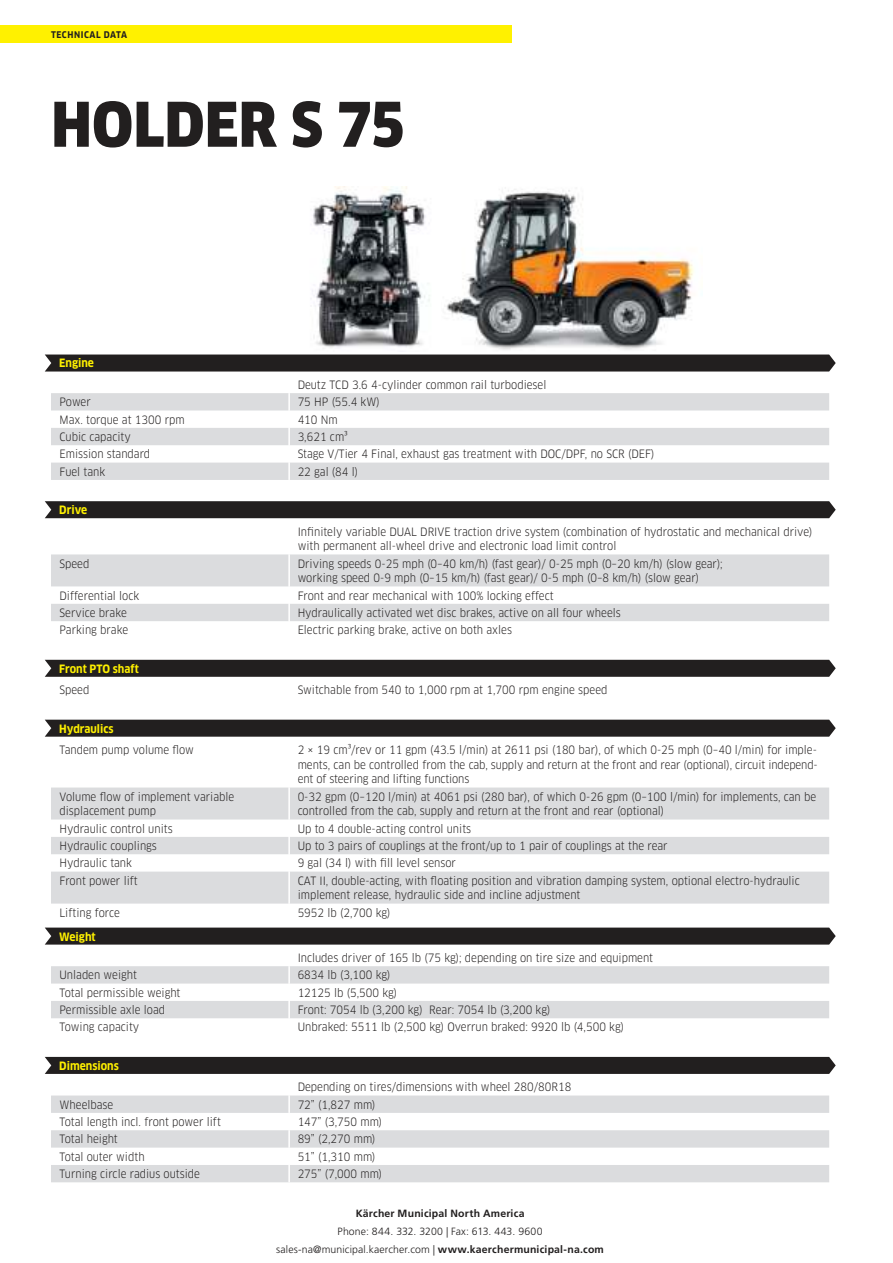
<style>
.page{position:relative;width:893px;height:1263px;background:#fff}
.page>*{position:absolute;margin:0;border:0;box-sizing:border-box;transform-origin:0 0}
.t1{font:900 60px "Clan Pro Narr";color:#221f1f}
.t2{font:11.25px/14.7px "Clan Pro Narr";color:#221f1f}
.t3{font:700 11.25px "Clan Pro Narr";color:#fff100}
.t4{font:300 10.5px/17.5px "Frutiger LT Std";letter-spacing:.01em;color:#221f1f;text-align:center}
.t5{font:700 10.5px "Frutiger LT Std";letter-spacing:.02em;color:#221f1f}
.t6{font:700 9px "Clan Pro Narr";letter-spacing:.06em;color:#221f1f}
.s1{font-weight:700}
</style>
<div class="page">
<img style="left:446px;top:189px;width:248px;height:161px">
<img style="left:312px;top:187px;width:118px;height:161px">
<div style="left:0;top:26px;width:511px;height:17px;background:#fff100"></div>
<div style="left:45px;top:501px;width:791px;height:17px;background:#221f1f"></div>
<div style="left:45px;top:720px;width:791px;height:17px;background:#221f1f"></div>
<svg style="left:45px;top:354px;width:791px;height:126px"></svg>
<svg style="left:51px;top:554px;width:778px;height:67px;fill:#dbdcde"></svg>
<hr style="left:288px;top:554px;width:2px;height:32px;background:#fff">
<svg style="left:288px;top:586px;width:2px;height:35px"></svg>
<div style="left:45px;top:660px;width:791px;height:17px;background:#221f1f"></div>
<svg style="left:51px;top:787px;width:778px;height:116px;fill:#dbdcde"></svg>
<hr style="left:288px;top:787px;width:2px;height:32px;background:#fff">
<svg style="left:288px;top:819px;width:2px;height:52px"></svg>
<hr style="left:288px;top:871px;width:2px;height:32px;background:#fff">
<svg style="left:45px;top:927px;width:791px;height:92px"></svg>
<svg style="left:45px;top:1057px;width:791px;height:125px"></svg>
<p class="t6" style="left:51px;top:30px;width:78px">TECHNICAL DATA</p>
<h1 class="t1" style="left:51px;top:91px;width:355px">HOLDER S 75</h1>
<p class="t3" style="left:59px;top:358px;width:36px">Engine</p>
<p class="t2" style="left:298px;top:377px;width:250px">Deutz TCD 3.6 4-cylinder common rail turbodiesel</p>
<p class="t2" style="left:60px;top:395px;width:33px">Power</p>
<p class="t2" style="left:298px;top:395px;width:84px">75 HP (55.4 kW)</p>
<p class="t2" style="left:60px;top:412px;width:127px">Max. torque at 1300 rpm</p>
<p class="t2" style="left:298px;top:412px;width:42px">410 Nm</p>
<p class="t2" style="left:60px;top:429px;width:73px">Cubic capacity</p>
<p class="t2" style="left:298px;top:429px;width:52px">3,621 cm³</p>
<p class="t2" style="left:60px;top:447px;width:92px">Emission standard</p>
<p class="t2" style="left:298px;top:447px;width:358px">Stage V/Tier 4 Final, exhaust gas treatment with DOC/DPF, no SCR (DEF)</p>
<p class="t2" style="left:60px;top:464px;width:47px">Fuel tank</p>
<p class="t2" style="left:298px;top:464px;width:62px">22 gal (84 l)</p>
<p class="t3" style="left:59px;top:505px;width:30px">Drive</p>
<p class="t2" style="left:298px;top:524px;width:516px">Infinitely variable DUAL DRIVE traction drive system (combination of hydrostatic and mechanical drive) with permanent all-wheel drive and electronic load limit control</p>
<p class="t2" style="left:60px;top:556px;width:31px">Speed</p>
<p class="t2" style="left:298px;top:556px;width:427px">Driving speeds 0-25 mph (0–40 km/h) (fast gear)/ 0-25 mph (0–20 km/h) (slow gear); working speed 0-9 mph (0–15 km/h) (fast gear)/ 0-5 mph (0–8 km/h) (slow gear)</p>
<p class="t2" style="left:60px;top:588px;width:81px">Differential lock</p>
<p class="t2" style="left:298px;top:588px;width:257px">Front and rear mechanical with 100% locking effect</p>
<p class="t2" style="left:60px;top:605px;width:69px">Service brake</p>
<p class="t2" style="left:298px;top:605px;width:325px">Hydraulically activated wet disc brakes, active on all four wheels</p>
<p class="t2" style="left:60px;top:623px;width:70px">Parking brake</p>
<p class="t2" style="left:298px;top:623px;width:216px">Electric parking brake, active on both axles</p>
<p class="t3" style="left:59px;top:664px;width:81px">Front PTO shaft</p>
<p class="t2" style="left:60px;top:683px;width:31px">Speed</p>
<p class="t2" style="left:298px;top:683px;width:311px">Switchable from 540 to 1,000 rpm at 1,700 rpm engine speed</p>
<p class="t3" style="left:59px;top:723px;width:56px">Hydraulics</p>
<p class="t2" style="left:60px;top:742px;width:136px">Tandem pump volume flow</p>
<p class="t2" style="left:298px;top:742px;width:522px;text-align:justify">2 × 19 cm³/rev or 11 gpm (43.5 l/min) at 2611 psi (180 bar), of which 0-25 mph (0–40 l/min) for imple&shy;ments, can be controlled from the cab, supply and return at the front and rear (optional), circuit independ&shy;ent of steering and lifting functions</p>
<p class="t2" style="left:60px;top:789px;width:176px">Volume flow of implement variable displacement pump</p>
<p class="t2" style="left:298px;top:789px;width:520px">0-32 gpm (0–120 l/min) at 4061 psi (280 bar), of which 0-26 gpm (0–100 l/min) for implements, can be controlled from the cab, supply and return at the front and rear (optional)</p>
<p class="t2" style="left:60px;top:821px;width:115px">Hydraulic control units</p>
<p class="t2" style="left:298px;top:821px;width:175px">Up to 4 double-acting control units</p>
<p class="t2" style="left:60px;top:838px;width:99px">Hydraulic couplings</p>
<p class="t2" style="left:298px;top:838px;width:372px">Up to 3 pairs of couplings at the front/up to 1 pair of couplings at the rear</p>
<p class="t2" style="left:60px;top:856px;width:74px">Hydraulic tank</p>
<p class="t2" style="left:298px;top:856px;width:160px">9 gal (34 l) with fill level sensor</p>
<p class="t2" style="left:60px;top:873px;width:80px">Front power lift</p>
<p class="t2" style="left:298px;top:873px;width:504px">CAT II, double-acting, with floating position and vibration damping system, optional electro-hydraulic implement release, hydraulic side and incline adjustment</p>
<p class="t2" style="left:60px;top:905px;width:62px">Lifting force</p>
<p class="t2" style="left:298px;top:905px;width:94px">5952 lb (2,700 kg)</p>
<p class="t2" style="left:298px;top:950px;width:357px">Includes driver of 165 lb (75 kg); depending on tire size and equipment</p>
<p class="t2" style="left:60px;top:968px;width:79px">Unladen weight</p>
<p class="t2" style="left:298px;top:968px;width:94px">6834 lb (3,100 kg)</p>
<p class="t2" style="left:60px;top:985px;width:123px">Total permissible weight</p>
<p class="t2" style="left:298px;top:985px;width:101px">12125 lb (5,500 kg)</p>
<p class="t2" style="left:60px;top:1002px;width:107px">Permissible axle load</p>
<p class="t2" style="left:298px;top:1002px;width:254px">Front: 7054 lb (3,200 kg) Rear: 7054 lb (3,200 kg)</p>
<p class="t2" style="left:60px;top:1020px;width:81px">Towing capacity</p>
<p class="t2" style="left:298px;top:1020px;width:328px">Unbraked: 5511 lb (2,500 kg) Overrun braked: 9920 lb (4,500 kg)</p>
<p class="t3" style="left:59px;top:931px;width:38px">Weight</p>
<p class="t3" style="left:59px;top:1061px;width:61px">Dimensions</p>
<p class="t2" style="left:298px;top:1080px;width:275px">Depending on tires/dimensions with wheel 280/80R18</p>
<p class="t2" style="left:60px;top:1097px;width:55px">Wheelbase</p>
<p class="t2" style="left:298px;top:1097px;width:79px">72” (1,827 mm)</p>
<p class="t2" style="left:60px;top:1114px;width:163px">Total length incl. front power lift</p>
<p class="t2" style="left:298px;top:1114px;width:86px">147” (3,750 mm)</p>
<p class="t2" style="left:60px;top:1132px;width:60px">Total height</p>
<p class="t2" style="left:298px;top:1132px;width:79px">89” (2,270 mm)</p>
<p class="t2" style="left:60px;top:1149px;width:87px">Total outer width</p>
<p class="t2" style="left:298px;top:1149px;width:79px">51” (1,310 mm)</p>
<p class="t2" style="left:60px;top:1166px;width:142px">Turning circle radius outside</p>
<p class="t2" style="left:298px;top:1166px;width:86px">275” (7,000 mm)</p>
<p class="t5" style="left:356px;top:1209px;width:170px">Kärcher Municipal North America</p>
<p class="t4" style="left:276px;top:1223px;width:329px">Phone: 844. 332. 3200 | Fax: 613. 443. 9600 sales-na@municipal.kaercher.com | <span class="s1">www.kaerchermunicipal-na.com</span></p>
</div>
